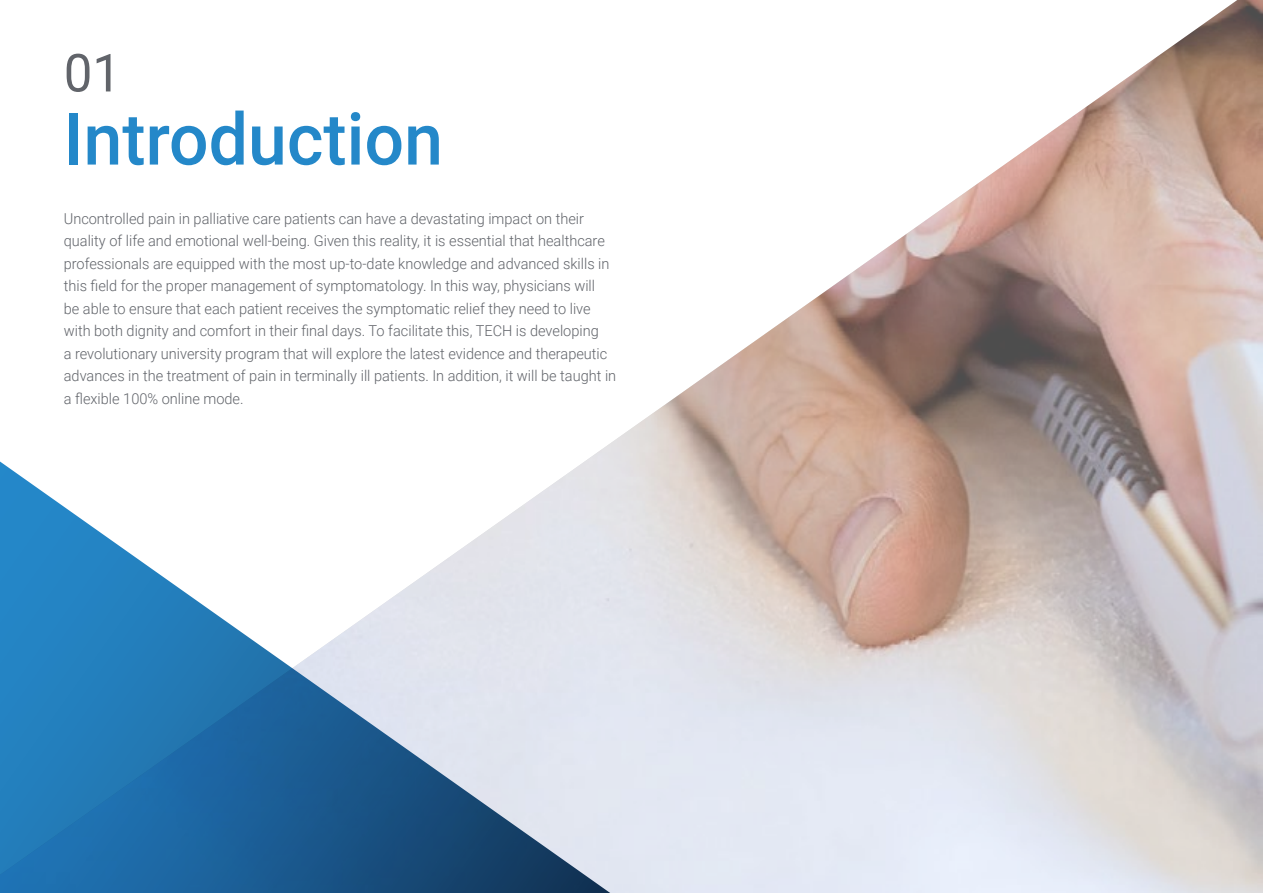
<style>
.page{position:relative;width:1263px;height:893px;background:#fff}
.page>*{position:absolute;margin:0;border:0;box-sizing:border-box;transform-origin:0 0}
.t1{font:500 72px "Roboto";color:#2488c9}
.t2{font:52.5px "Roboto";color:#61646a}
.t3{font:300 15px/22.5px "Roboto";color:#61646a}
</style>
<div class="page">
<img style="left:607px;top:0;width:656px;height:893px">
<svg style="left:0;top:446px;width:640px;height:447px"></svg>
<h2 class="t2" style="left:64px;top:36px;width:59px">01</h2>
<h1 class="t1" style="left:64px;top:89px;width:381px">Introduction</h1>
<p class="t3" style="left:64px;top:207px;width:554px">Uncontrolled pain in palliative care patients can have a devastating impact on their quality of life and emotional well-being. Given this reality, it is essential that healthcare professionals are equipped with the most up-to-date knowledge and advanced skills in this field for the proper management of symptomatology. In this way, physicians will<br>be able to ensure that each patient receives the symptomatic relief they need to live with both dignity and comfort in their final days. To facilitate this, TECH is developing<br>a revolutionary university program that will explore the latest evidence and therapeutic advances in the treatment of pain in terminally ill patients. In addition, it will be taught in a flexible 100% online mode.</p>
</div>
